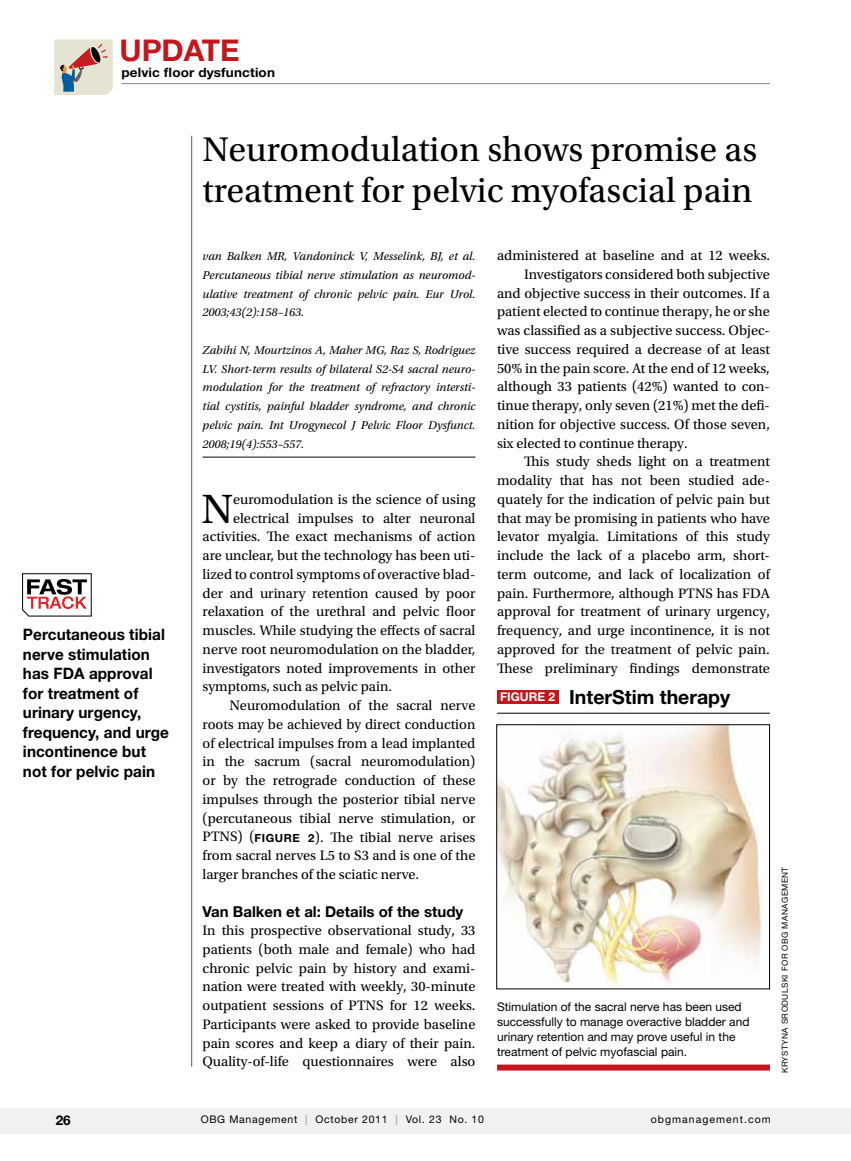
<style>
.page{position:relative;width:851px;height:1161px;background:#fff}
.page>*{position:absolute;margin:0;border:0;box-sizing:border-box;transform-origin:0 0}
.t1{font:43.05px "Utopia Std";color:#000}
.t2{font:36px/40.5px "Utopia Std";color:#000}
.t3{font:700 30px "Helvetica Neue LT Std";color:#c4161c}
.t4{font:700 19.5px "Helvetica Neue LT Std";color:#000}
.t5{font:700 15.75px/19.5px "Helvetica Neue LT Std";letter-spacing:.005em;color:#000}
.t6{font:700 15px "Helvetica Neue LT Std";color:#000}
.t7{font:14.4px/18.8px "Utopia Std";color:#000;text-align:justify}
.t8{font:700 13.5px "Helvetica Neue LT Std";color:#000}
.t9{font:700 12.9px "Helvetica Neue LT Std";letter-spacing:.01em;color:#000;scale:1.04 1}
.t10{font:italic 12px/18.8px "Utopia Std";color:#000;text-align:justify}
.t11{font:12px/15px "Helvetica Neue LT Std";color:#000}
.t12{font:10.5px "Helvetica Neue LT Std";letter-spacing:.065em;color:#000}
.t13{font:10.5px "Helvetica Neue LT Std";letter-spacing:.1em;color:#000}
.t14{font:8.25px "Helvetica Neue LT Std";letter-spacing:.05em;color:#000}
.s1{font-family:"Helvetica Neue LT Std";font-weight:700;font-size:11.25px}
.s2{font-size:12px;color:#fff}
.s3{color:#939598}
</style>
<div class="page">
<hr style="left:191px;top:136px;width:1px;height:931px;background:#58595b">
<hr style="left:122px;top:83px;width:648px;height:1px;background:#808285">
<div style="left:54px;top:39px;width:59px;height:56px;background:#e5e3d2"></div>
<svg style="left:60px;top:44px;width:47px;height:48px"></svg>
<div style="left:0;top:1108px;width:850px;height:26px;background:#f1f1f2"></div>
<svg style="left:22px;top:573px;width:70px;height:44px"></svg>
<hr style="left:202px;top:457px;width:273px;height:1px;background:#000">
<img style="left:498px;top:726px;width:264px;height:261px">
<div style="left:496px;top:724px;width:274px;height:265px;border:1px solid #000"></div>
<hr style="left:497px;top:713px;width:273px;height:1px;background:#000">
<div style="left:497px;top:690px;width:61px;height:14px;background:#c4161c"></div>
<div style="left:497px;top:1065px;width:273px;height:6px;background:#c4161c"></div>
<h3 class="t3" style="left:120px;top:32px;width:121px">UpdatE</h3>
<p class="t9" style="left:121px;top:64px;width:149px">pelvic floor dysfunction</p>
<p class="t5" style="left:23px;top:624px;width:147px">Percutaneous tibial nerve stimulation has FDA approval for treatment of urinary urgency, frequency, and urge incontinence but not for pelvic pain</p>
<h2 class="t2" style="left:202px;top:130px;width:556px">Neuromodulation shows promise as treatment for pelvic myofascial pain</h2>
<p class="t10" style="left:202px;top:247px;width:274px">van Balken MR, Vandoninck V, Messelink, BJ, et al.<br>Percutaneous tibial nerve stimulation as neuromod&shy;ulative treatment of chronic pelvic pain. Eur Urol.<br>2003;43(2):158–163.</p>
<p class="t10" style="left:202px;top:341px;width:274px">Zabihi N, Mourtzinos A, Maher MG, Raz S, Rodriguez LV. Short-term results of bilateral S2-S4 sacral neuro&shy;modulation for the treatment of refractory intersti&shy;tial cystitis, painful bladder syndrome, and chronic pelvic pain. Int Urogynecol J Pelvic Floor Dysfunct.<br>2008;19(4):553–557.</p>
<h1 class="t1" style="left:201px;top:486px;width:33px">N</h1>
<p class="t7" style="left:233px;top:490px;width:244px">euromodulation is the science of using</p>
<p class="t7" style="left:233px;top:509px;width:244px">electrical impulses to alter neuronal</p>
<p class="t7" style="left:202px;top:528px;width:274px">activities. The exact mechanisms of action</p>
<p class="t7" style="left:202px;top:546px;width:274px">are unclear, but the technology has been uti-</p>
<p class="t7" style="left:202px;top:565px;width:274px">lized to control symptoms of overactive blad-</p>
<p class="t7" style="left:202px;top:584px;width:274px">der and urinary retention caused by poor</p>
<p class="t7" style="left:202px;top:603px;width:274px">relaxation of the urethral and pelvic floor</p>
<p class="t7" style="left:202px;top:621px;width:274px">muscles. While studying the effects of sacral</p>
<p class="t7" style="left:202px;top:640px;width:274px">nerve root neuromodulation on the bladder,</p>
<p class="t7" style="left:202px;top:659px;width:274px">investigators noted improvements in other</p>
<p class="t7" style="left:202px;top:678px;width:191px">symptoms, such as pelvic pain.</p>
<p class="t7" style="left:229px;top:696px;width:247px">Neuromodulation of the sacral nerve</p>
<p class="t7" style="left:202px;top:715px;width:274px">roots may be achieved by direct conduction</p>
<p class="t7" style="left:202px;top:734px;width:274px">of electrical impulses from a lead implanted</p>
<p class="t7" style="left:202px;top:753px;width:274px">in the sacrum (sacral neuromodulation)</p>
<p class="t7" style="left:202px;top:771px;width:274px">or by the retrograde conduction of these</p>
<p class="t7" style="left:202px;top:790px;width:274px">impulses through the posterior tibial nerve</p>
<p class="t7" style="left:202px;top:809px;width:274px">(percutaneous tibial nerve stimulation, or</p>
<p class="t7" style="left:202px;top:828px;width:82px">PTNS) (<span class="s1">Fi gure</span></p>
<p class="t7" style="left:203px;top:828px;width:274px;text-indent:105px"><span class="s1">2</span>). The tibial nerve arises from sacral nerves L5 to S3 and is one of the larger branches of the sciatic nerve.</p>
<p class="t6" style="left:202px;top:902px;width:262px">Van Balken et al: Details of the study</p>
<p class="t7" style="left:202px;top:921px;width:274px">In this prospective observational study, 33 patients (both male and female) who had chronic pelvic pain by history and exami&shy;nation were treated with weekly, 30-minute outpatient sessions of PTNS for 12 weeks.<br>Participants were asked to provide baseline pain scores and keep a diary of their pain.<br>Quality-of-life questionnaires were also</p>
<p class="t7" style="left:497px;top:246px;width:274px">administered at baseline and at 12 weeks.</p>
<p class="t7" style="left:524px;top:265px;width:247px">Investigators considered both subjective</p>
<p class="t7" style="left:497px;top:284px;width:274px">and objective success in their outcomes. If a</p>
<p class="t7" style="left:497px;top:303px;width:274px">patient elected to continue therapy, he or she</p>
<p class="t7" style="left:497px;top:321px;width:274px">was classified as a subjective success. Objec-</p>
<p class="t7" style="left:497px;top:340px;width:274px">tive success required a decrease of at least</p>
<p class="t7" style="left:497px;top:359px;width:274px">50% in the pain score. At the end of 12 weeks,</p>
<p class="t7" style="left:497px;top:378px;width:274px">although 33 patients (42%) wanted to con-</p>
<p class="t7" style="left:497px;top:396px;width:274px">tinue therapy, only seven (21%) met the defi-</p>
<p class="t7" style="left:497px;top:415px;width:274px">nition for objective success. Of those seven,</p>
<p class="t7" style="left:497px;top:434px;width:192px">six elected to continue therapy.</p>
<p class="t7" style="left:524px;top:453px;width:247px">This study sheds light on a treatment</p>
<p class="t7" style="left:497px;top:471px;width:274px">modality that has not been studied ade-</p>
<p class="t7" style="left:497px;top:490px;width:274px">quately for the indication of pelvic pain but</p>
<p class="t7" style="left:497px;top:509px;width:274px">that may be promising in patients who have</p>
<p class="t7" style="left:497px;top:528px;width:274px">levator myalgia. Limitations of this study</p>
<p class="t7" style="left:497px;top:546px;width:274px">include the lack of a placebo arm, short-</p>
<p class="t7" style="left:497px;top:565px;width:274px">term outcome, and lack of localization of</p>
<p class="t7" style="left:497px;top:584px;width:274px">pain. Furthermore, although PTNS has FDA</p>
<p class="t7" style="left:497px;top:603px;width:274px">approval for treatment of urinary urgency,</p>
<p class="t7" style="left:497px;top:621px;width:274px">frequency, and urge incontinence, it is not</p>
<p class="t7" style="left:497px;top:640px;width:274px">approved for the treatment of pelvic pain.</p>
<p class="t7" style="left:497px;top:659px;width:274px">These preliminary findings demonstrate</p>
<h3 class="t4" style="left:500px;top:685px;width:232px"><span class="s2">FIGURE 2</span> InterStim therapy</h3>
<p class="t11" style="left:497px;top:999px;width:254px">Stimulation of the sacral nerve has been used successfully to manage overactive bladder and urinary retention and may prove useful in the treatment of pelvic myofascial pain.</p>
<p class="t14" style="left:780px;top:1073px;width:208px;rotate:-90deg">Krystyna Sro dulski fo r obg Manag em ent</p>
<p class="t8" style="left:56px;top:1112px;width:17px">26</p>
<p class="t12" style="left:201px;top:1114px;width:285px">OBG Management <span class="s3">|</span> October 2011 <span class="s3">|</span> Vol. 23 No. 10</p>
<p class="t13" style="left:650px;top:1114px;width:122px">obgmanagement.com</p>
</div>
